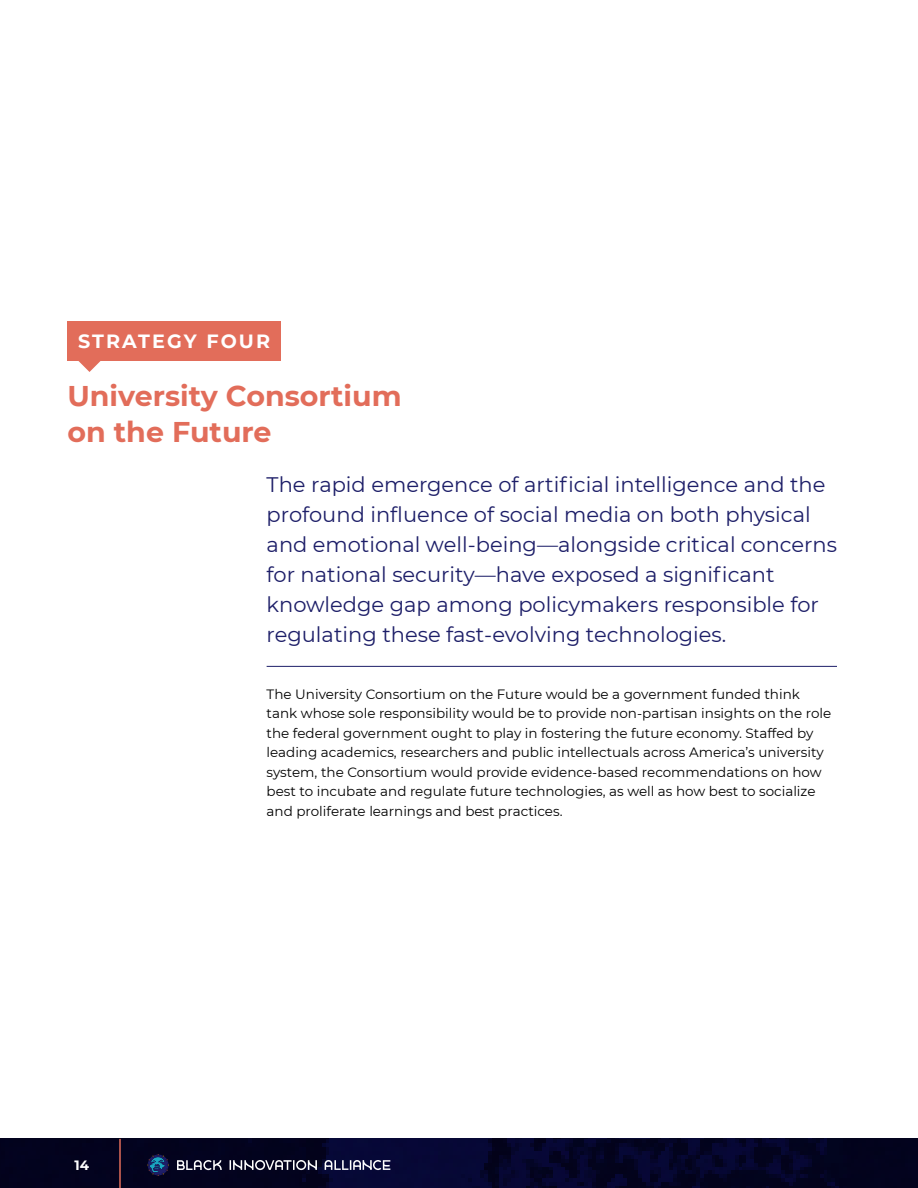
<style>
.page{position:relative;width:918px;height:1188px;background:#fff}
.page>*{position:absolute;margin:0;border:0;box-sizing:border-box;transform-origin:0 0}
.t1{font:700 28.5px/36px "Montserrat";color:#e26d5a}
.t2{font:21px/30px "Montserrat";color:#1d1e68}
.t3{font:700 19.2px "Montserrat";letter-spacing:.11em;color:#fff}
.t4{font:13.5px/19.5px "Montserrat";color:#000}
.t5{font:700 13.5px "Montserrat";color:#fff}
</style>
<div class="page">
<img style="left:0;top:1139px;width:918px;height:49px">
<svg style="left:325px;top:1160px;width:65px;height:10px"></svg>
<svg style="left:230px;top:1160px;width:87px;height:10px"></svg>
<svg style="left:177px;top:1160px;width:45px;height:10px"></svg>
<svg style="left:147px;top:1154px;width:22px;height:22px"></svg>
<hr style="left:119px;top:1139px;width:2px;height:49px;background:#e26d5a">
<div style="left:68px;top:321px;width:213px;height:39px;background:#e26d5a"></div>
<svg style="left:78px;top:360px;width:23px;height:12px"></svg>
<hr style="left:267px;top:666px;width:570px;height:1px;background:#1d1e68">
<h3 class="t3" style="left:78px;top:328px;width:194px">STRATEGY FOUR</h3>
<h1 class="t1" style="left:68px;top:376px;width:336px">University Consortium on the Future</h1>
<p class="t2" style="left:267px;top:469px;width:572px">The rapid emergence of artificial intelligence and the profound influence of social media on both physical and emotional well-being—alongside critical concerns for national security—have exposed a significant knowledge gap among policymakers responsible for regulating these fast-evolving technologies.</p>
<p class="t5" style="left:74px;top:1155px;width:16px">14</p>
<p class="t4" style="left:267px;top:684px;width:566px">The University Consortium on the Future would be a government funded think tank whose sole responsibility would be to provide non-partisan insights on the role the federal government ought to play in fostering the future economy. Staffed by leading academics, researchers and public intellectuals across America’s university system, the Consortium would provide evidence-based recommendations on how best to incubate and regulate future technologies, as well as how best to socialize and proliferate learnings and best practices.</p>
</div>
